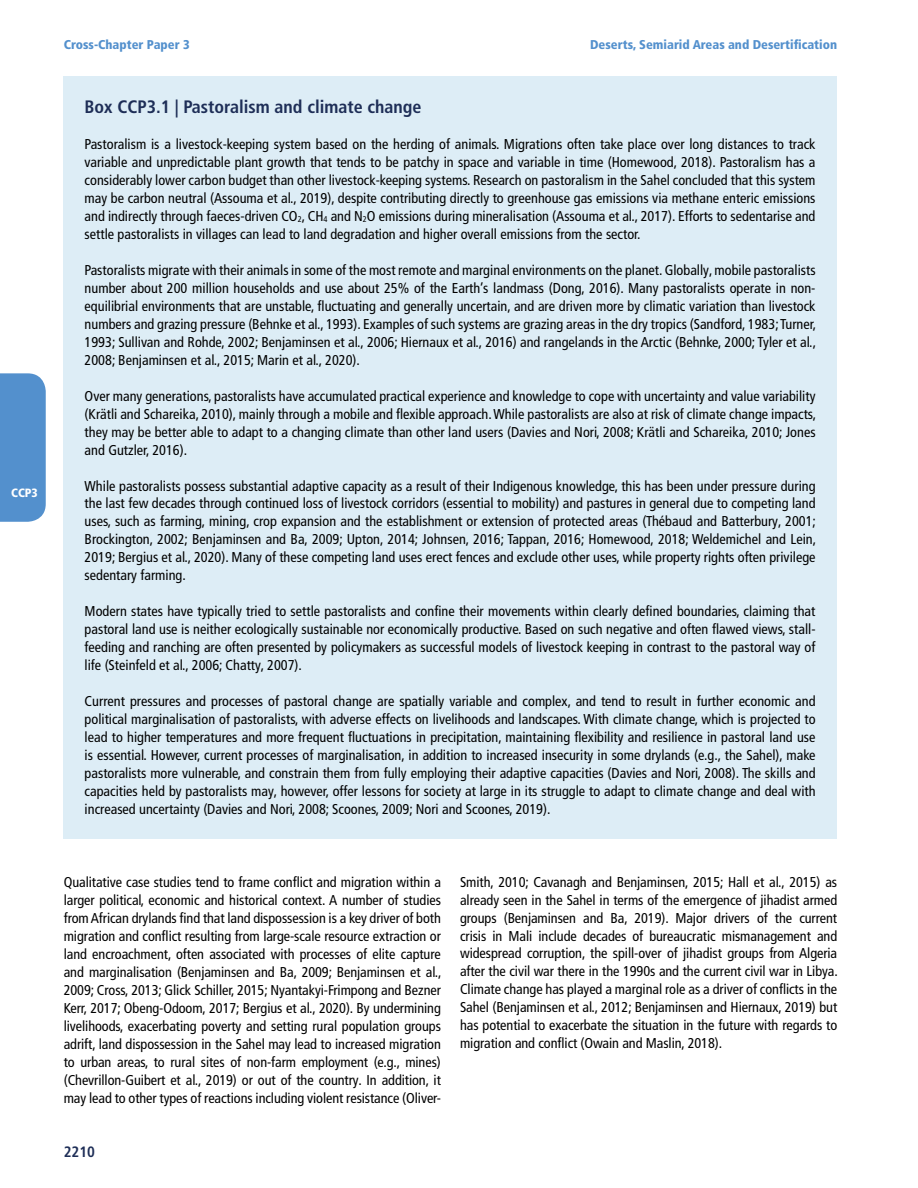
<style>
.page{position:relative;width:918px;height:1188px;background:#fff}
.page>*{position:absolute;margin:0;border:0;box-sizing:border-box;transform-origin:0 0}
.t1{font:700 condensed 18px "Frutiger LT Pro";color:#1e2e57}
.t2{font:700 condensed 15px "Frutiger LT Pro";color:#1e2e57}
.t3{font:condensed 14.25px/18px "Frutiger LT Pro";color:#000;text-align:justify}
.t4{font:900 condensed 12.75px "Frutiger LT Pro";color:#5390cd}
.t5{font:900 condensed 12px "Frutiger LT Pro";color:#fff}
</style>
<div class="page">
<div style="left:0;top:373px;width:46px;height:149px;background:#5390cd"></div>
<div style="left:63px;top:79px;width:774px;height:59px;background:#ddedf6"></div>
<div style="left:63px;top:134px;width:774px;height:129px;background:#ddedf6"></div>
<div style="left:63px;top:260px;width:774px;height:129px;background:#ddedf6"></div>
<div style="left:63px;top:386px;width:774px;height:93px;background:#ddedf6"></div>
<div style="left:63px;top:476px;width:774px;height:129px;background:#ddedf6"></div>
<div style="left:63px;top:602px;width:774px;height:93px;background:#ddedf6"></div>
<div style="left:63px;top:692px;width:774px;height:147px;background:#ddedf6"></div>
<p class="t5" style="left:11px;top:486px;width:28px">CCP3</p>
<p class="t4" style="left:64px;top:37px;width:127px">Cross-Chapter Paper 3</p>
<p class="t4" style="left:590px;top:37px;width:249px">Deserts, Semiarid Areas and Desertification</p>
<p class="t1" style="left:85px;top:96px;width:338px">Box CCP3.1 | Pastoralism and climate change</p>
<p class="t3" style="left:85px;top:135px;width:732px">Pastoralism is a livestock-keeping system based on the herding of animals. Migrations often take place over long distances to track variable and unpredictable plant growth that tends to be patchy in space and variable in time (Homewood, 2018). Pastoralism has a considerably lower carbon budget than other livestock-keeping systems. Research on pastoralism in the Sahel concluded that this system may be carbon neutral (Assouma et al., 2019), despite contributing directly to greenhouse gas emissions via methane enteric emissions and indirectly through faeces-driven CO<sub>2</sub>, CH<sub>4</sub> and N<sub>2</sub>O emissions during mineralisation (Assouma et al., 2017). Efforts to sedentarise and settle pastoralists in villages can lead to land degradation and higher overall emissions from the sector.</p>
<p class="t3" style="left:85px;top:261px;width:733px">Pastoralists migrate with their animals in some of the most remote and marginal environments on the planet. Globally, mobile pastoralists number about 200 million households and use about 25% of the Earth’s landmass (Dong, 2016). Many pastoralists operate in non&shy;equilibrial environments that are unstable, fluctuating and generally uncertain, and are driven more by climatic variation than livestock numbers and grazing pressure (Behnke et al., 1993). Examples of such systems are grazing areas in the dry tropics (Sandford, 1983; Turner, 1993; Sullivan and Rohde, 2002; Benjaminsen et al., 2006; Hiernaux et al., 2016) and rangelands in the Arctic (Behnke, 2000; Tyler et al., 2008; Benjaminsen et al., 2015; Marin et al., 2020).</p>
<p class="t3" style="left:85px;top:387px;width:733px">Over many generations, pastoralists have accumulated practical experience and knowledge to cope with uncertainty and value variability (Krätli and Schareika, 2010), mainly through a mobile and flexible approach. While pastoralists are also at risk of climate change impacts, they may be better able to adapt to a changing climate than other land users (Davies and Nori, 2008; Krätli and Schareika, 2010; Jones and Gutzler, 2016).</p>
<p class="t3" style="left:85px;top:477px;width:733px">While pastoralists possess substantial adaptive capacity as a result of their Indigenous knowledge, this has been under pressure during the last few decades through continued loss of livestock corridors (essential to mobility) and pastures in general due to competing land uses, such as farming, mining, crop expansion and the establishment or extension of protected areas (Thébaud and Batterbury, 2001; Brockington, 2002; Benjaminsen and Ba, 2009; Upton, 2014; Johnsen, 2016; Tappan, 2016; Homewood, 2018; Weldemichel and Lein, 2019; Bergius et al., 2020). Many of these competing land uses erect fences and exclude other uses, while property rights often privilege sedentary farming.</p>
<p class="t3" style="left:85px;top:603px;width:732px">Modern states have typically tried to settle pastoralists and confine their movements within clearly defined boundaries, claiming that pastoral land use is neither ecologically sustainable nor economically productive. Based on such negative and often flawed views, stall&shy;feeding and ranching are often presented by policymakers as successful models of livestock keeping in contrast to the pastoral way of life (Steinfeld et al., 2006; Chatty, 2007).</p>
<p class="t3" style="left:85px;top:693px;width:733px">Current pressures and processes of pastoral change are spatially variable and complex, and tend to result in further economic and political marginalisation of pastoralists, with adverse effects on livelihoods and landscapes. With climate change, which is projected to lead to higher temperatures and more frequent fluctuations in precipitation, maintaining flexibility and resilience in pastoral land use is essential. However, current processes of marginalisation, in addition to increased insecurity in some drylands (e.g., the Sahel), make pastoralists more vulnerable, and constrain them from fully employing their adaptive capacities (Davies and Nori, 2008). The skills and capacities held by pastoralists may, however, offer lessons for society at large in its struggle to adapt to climate change and deal with increased uncertainty (Davies and Nori, 2008; Scoones, 2009; Nori and Scoones, 2019).</p>
<p class="t3" style="left:64px;top:873px;width:379px">Qualitative case studies tend to frame conflict and migration within a larger political, economic and historical context. A number of studies from African drylands find that land dispossession is a key driver of both migration and conflict resulting from large-scale resource extraction or land encroachment, often associated with processes of elite capture and marginalisation (Benjaminsen and Ba, 2009; Benjaminsen et al., 2009; Cross, 2013; Glick Schiller, 2015; Nyantakyi-Frimpong and Bezner Kerr, 2017; Obeng-Odoom, 2017; Bergius et al., 2020). By undermining livelihoods, exacerbating poverty and setting rural population groups adrift, land dispossession in the Sahel may lead to increased migration to urban areas, to rural sites of non-farm employment (e.g., mines) (Chevrillon-Guibert et al., 2019) or out of the country. In addition, it may lead to other types of reactions including violent resistance (Oliver-</p>
<p class="t3" style="left:460px;top:873px;width:379px">Smith, 2010; Cavanagh and Benjaminsen, 2015; Hall et al., 2015) as already seen in the Sahel in terms of the emergence of jihadist armed groups (Benjaminsen and Ba, 2019). Major drivers of the current crisis in Mali include decades of bureaucratic mismanagement and widespread corruption, the spill-over of jihadist groups from Algeria after the civil war there in the 1990s and the current civil war in Libya.<br>Climate change has played a marginal role as a driver of conflicts in the Sahel (Benjaminsen et al., 2012; Benjaminsen and Hiernaux, 2019) but has potential to exacerbate the situation in the future with regards to migration and conflict (Owain and Maslin, 2018).</p>
<p class="t2" style="left:64px;top:1143px;width:33px">2210</p>
</div>
